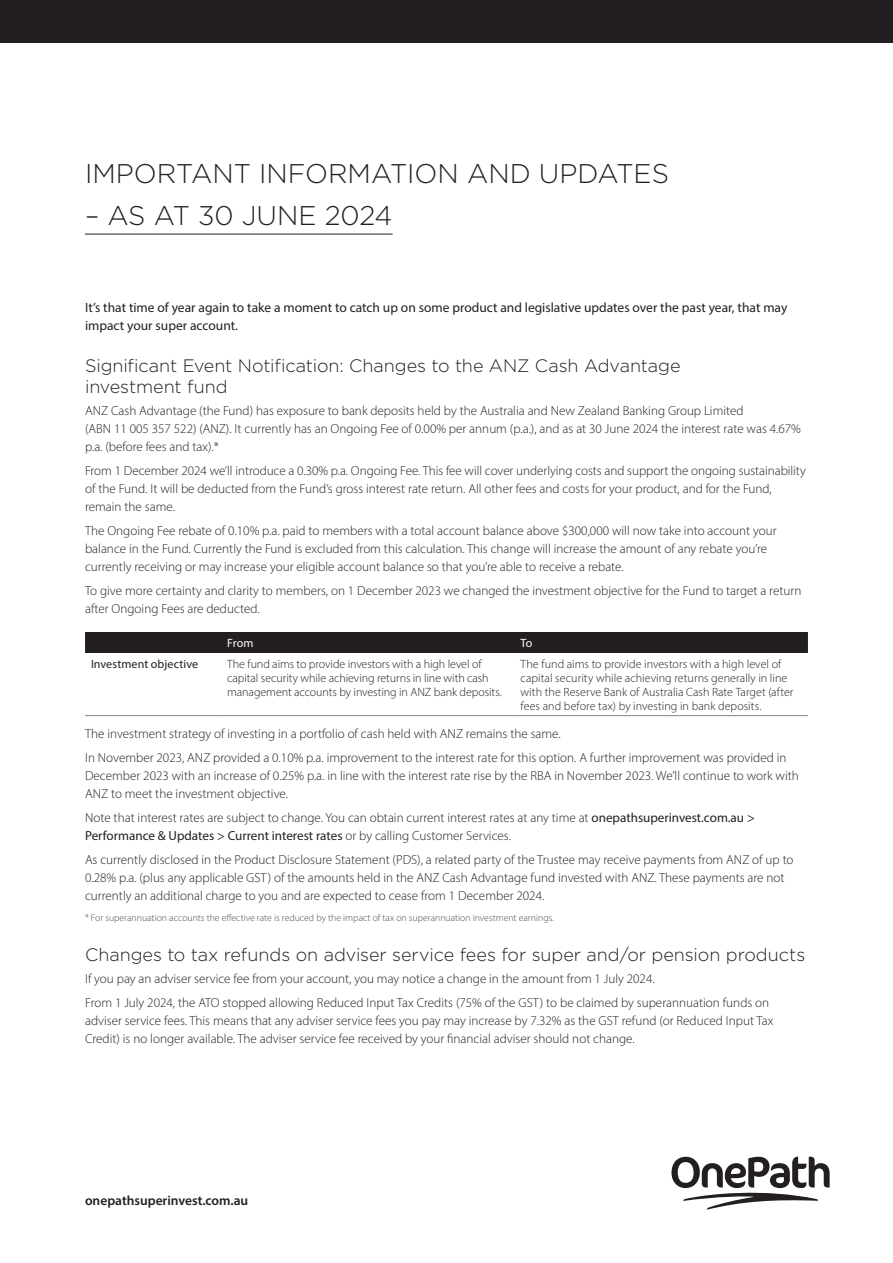
<style>
.page{position:relative;width:893px;height:1263px;background:#fff}
.page>*{position:absolute;margin:0;border:0;box-sizing:border-box;transform-origin:0 0}
.OP_16_Head_Factsheet_18pt{font:300 27px "Gotham";color:#231f20}
.OP_16_Head_02_12pt{font:300 18px/21px "Gotham";letter-spacing:-.005em;color:#231f20}
.OP_16_Body_Intro_9pt{font:13.5px/18px "Myriad Pro";color:#231f20}
.t1{font:600 13.5px "Myriad Pro";color:#231f20}
.OP_16_Body_Copy_8_75pt{font:300 13.2px/18px "Myriad Pro";color:#231f20}
._03_Table_Body_Text{font:300 12px/13.8px "Myriad Pro";color:#231f20}
._03_Table_Body_Text-2{font:12px "Myriad Pro";letter-spacing:.005em;color:#231f20}
._00_Table_Header{font:12px "Myriad Pro";letter-spacing:-.005em;color:#fff}
.OP_16_Body_Footnote_6_5pt{font:300 9.75px "Myriad Pro";color:#4b4c4d}
.s1{font-weight:400}
</style>
<div class="page">
<div style="left:0;top:0;width:893px;height:43px;background:#231f20"></div>
<svg style="left:671px;top:1156px;width:159px;height:54px"></svg>
<div style="left:85px;top:632px;width:723px;height:21px;background:#231f20"></div>
<hr style="left:85px;top:715px;width:136px;height:1px;background:#808285">
<hr style="left:221px;top:715px;width:293px;height:1px;background:#808285">
<hr style="left:514px;top:715px;width:294px;height:1px;background:#808285">
<hr style="left:85px;top:234px;width:308px;height:1px;background:#231f20">
<p class="OP_16_Head_Factsheet_18pt" style="left:85px;top:157px;width:585px">IMPORTANT INFORMATION AND UPDATES</p>
<p class="OP_16_Head_Factsheet_18pt" style="left:85px;top:199px;width:309px">– AS AT 30 JUNE 2024</p>
<p class="OP_16_Body_Intro_9pt" style="left:85px;top:298px;width:704px">It’s that time of year again to take a moment to catch up on some product and legislative updates over the past year, that may impact your super account.</p>
<p class="OP_16_Head_02_12pt" style="left:85px;top:355px;width:597px">Significant Event Notification: Changes to the ANZ Cash Advantage investment fund</p>
<p class="OP_16_Body_Copy_8_75pt" style="left:85px;top:402px;width:717px">ANZ Cash Advantage (the Fund) has exposure to bank deposits held by the Australia and New Zealand Banking Group Limited<br>(ABN 11 005 357 522) (ANZ). It currently has an Ongoing Fee of 0.00% per annum (p.a.), and as at 30 June 2024 the interest rate was 4.67% p.a. (before fees and tax).*</p>
<p class="OP_16_Body_Copy_8_75pt" style="left:85px;top:462px;width:722px">From 1 December 2024 we’ll introduce a 0.30% p.a. Ongoing Fee. This fee will cover underlying costs and support the ongoing sustainability of the Fund. It will be deducted from the Fund’s gross interest rate return. All other fees and costs for your product, and for the Fund, remain the same.</p>
<p class="OP_16_Body_Copy_8_75pt" style="left:85px;top:522px;width:693px">The Ongoing Fee rebate of 0.10% p.a. paid to members with a total account balance above $300,000 will now take into account your balance in the Fund. Currently the Fund is excluded from this calculation. This change will increase the amount of any rebate you’re currently receiving or may increase your eligible account balance so that you’re able to receive a rebate.</p>
<p class="OP_16_Body_Copy_8_75pt" style="left:85px;top:582px;width:718px">To give more certainty and clarity to members, on 1 December 2023 we changed the investment objective for the Fund to target a return after Ongoing Fees are deducted.</p>
<p class="_00_Table_Header" style="left:227px;top:635px;width:28px">From</p>
<p class="_00_Table_Header" style="left:520px;top:635px;width:13px">To</p>
<p class="_03_Table_Body_Text-2" style="left:91px;top:656px;width:109px">Investment objective</p>
<p class="_03_Table_Body_Text" style="left:227px;top:657px;width:276px">The fund aims to provide investors with a high level of capital security while achieving returns in line with cash management accounts by investing in ANZ bank deposits.</p>
<p class="_03_Table_Body_Text" style="left:520px;top:657px;width:274px">The fund aims to provide investors with a high level of capital security while achieving returns generally in line with the Reserve Bank of Australia Cash Rate Target (after fees and before tax) by investing in bank deposits.</p>
<p class="OP_16_Body_Copy_8_75pt" style="left:85px;top:724px;width:477px">The investment strategy of investing in a portfolio of cash held with ANZ remains the same.</p>
<p class="OP_16_Body_Copy_8_75pt" style="left:85px;top:748px;width:715px">In November 2023, ANZ provided a 0.10% p.a. improvement to the interest rate for this option. A further improvement was provided in<br>December 2023 with an increase of 0.25% p.a. in line with the interest rate rise by the RBA in November 2023. We’ll continue to work with<br>ANZ to meet the investment objective.</p>
<p class="OP_16_Body_Copy_8_75pt" style="left:85px;top:808px;width:671px">Note that interest rates are subject to change. You can obtain current interest rates at any time at <span class="s1">onepathsuperinvest.com.au &gt;<br>Performance &amp; Updates &gt; Current interest rates</span> or by calling Customer Services.</p>
<p class="OP_16_Body_Copy_8_75pt" style="left:85px;top:850px;width:710px">As currently disclosed in the Product Disclosure Statement (PDS), a related party of the Trustee may receive payments from ANZ of up to<br>0.28% p.a. (plus any applicable GST) of the amounts held in the ANZ Cash Advantage fund invested with ANZ. These payments are not currently an additional charge to you and are expected to cease from 1 December 2024.</p>
<p class="OP_16_Body_Footnote_6_5pt" style="left:85px;top:912px;width:470px">* For superannuation accounts the effective rate is reduced by the impact of tax on superannuation investment earnings.</p>
<p class="OP_16_Head_02_12pt" style="left:85px;top:943px;width:722px">Changes to tax refunds on adviser service fees for super and/or pension products</p>
<p class="OP_16_Body_Copy_8_75pt" style="left:85px;top:969px;width:571px">If you pay an adviser service fee from your account, you may notice a change in the amount from 1 July 2024.</p>
<p class="OP_16_Body_Copy_8_75pt" style="left:85px;top:993px;width:690px">From 1 July 2024, the ATO stopped allowing Reduced Input Tax Credits (75% of the GST) to be claimed by superannuation funds on adviser service fees. This means that any adviser service fees you pay may increase by 7.32% as the GST refund (or Reduced Input Tax<br>Credit) is no longer available. The adviser service fee received by your financial adviser should not change.</p>
<p class="t1" style="left:85px;top:1191px;width:165px">onepathsuperinvest.com.au</p>
</div>
